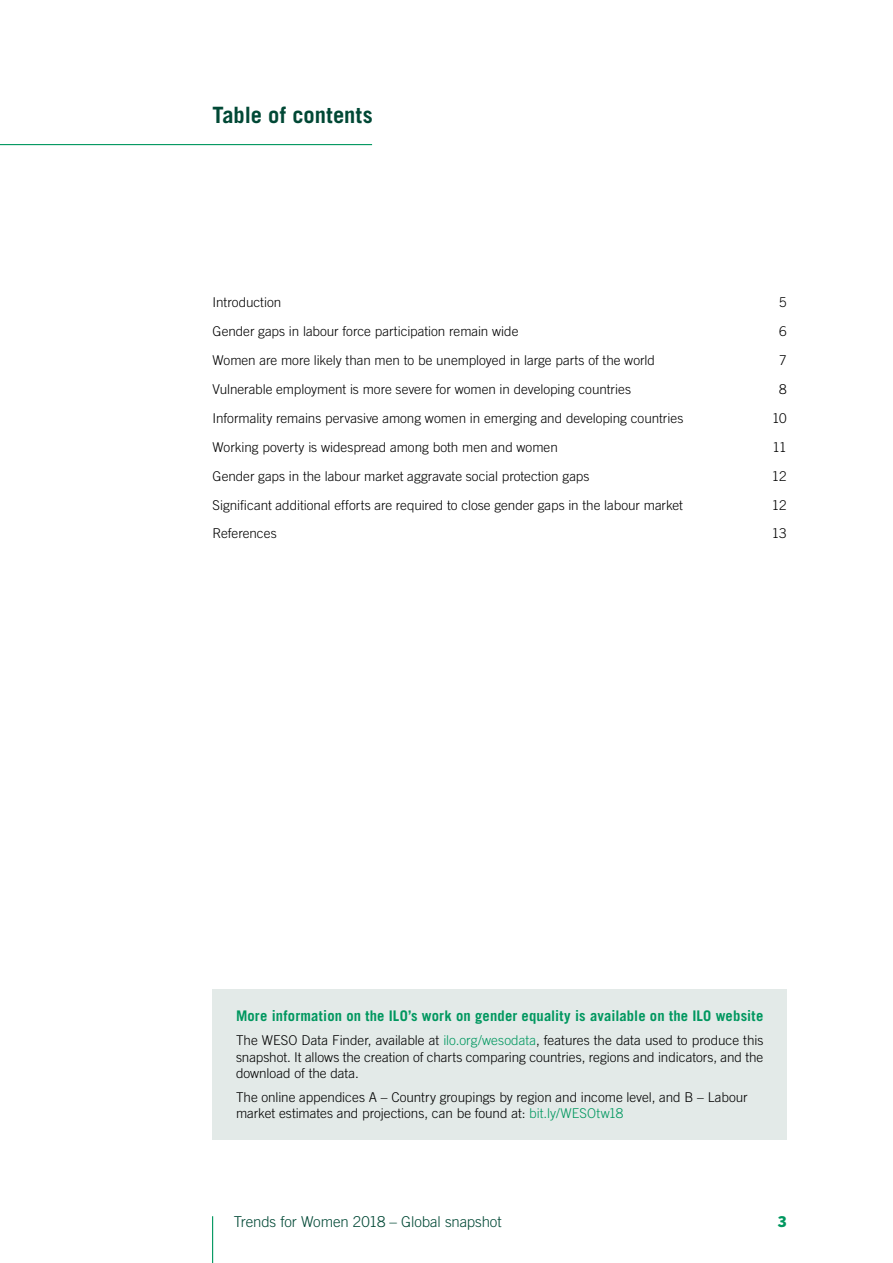
<style>
.page{position:relative;width:893px;height:1263px;background:#fff}
.page>*{position:absolute;margin:0;border:0;box-sizing:border-box;transform-origin:0 0}
.t1{font:700 22.5px "Trade Gothic LT Com";color:#004835}
.t2{font:300 15px "Trade Gothic LT Com";letter-spacing:-.01em;color:#004835}
.t3{font:800 15px "Trade Gothic Next SR Pro";color:#00975f}
.t4{font:700 14.7px "Trade Gothic LT Com";letter-spacing:.01em;color:#00975f}
.t5{font:300 13.5px/16px "Trade Gothic LT Com";color:#000;text-align:justify}
.s1{color:#00975f}
</style>
<div class="page">
<hr style="left:212px;top:1216px;width:1px;height:47px;background:#00975f">
<hr style="left:0;top:144px;width:372px;height:1px;background:#00975f">
<div style="left:213px;top:989px;width:574px;height:151px;background:#e3eae8"></div>
<h1 class="t1" style="left:213px;top:101px;width:162px">Table of contents</h1>
<p class="t5" style="left:213px;top:294px;width:70px">Introduction</p>
<p class="t5" style="left:779px;top:294px;width:9px">5</p>
<p class="t5" style="left:213px;top:323px;width:307px">Gender gaps in labour force participation remain wide</p>
<p class="t5" style="left:779px;top:323px;width:9px">6</p>
<p class="t5" style="left:213px;top:352px;width:444px">Women are more likely than men to be unemployed in large parts of the world</p>
<p class="t5" style="left:779px;top:352px;width:9px">7</p>
<p class="t5" style="left:213px;top:381px;width:420px">Vulnerable employment is more severe for women in developing countries</p>
<p class="t5" style="left:779px;top:381px;width:9px">8</p>
<p class="t5" style="left:213px;top:410px;width:472px">Informality remains pervasive among women in emerging and developing countries</p>
<p class="t5" style="left:772px;top:410px;width:16px">10</p>
<p class="t5" style="left:213px;top:439px;width:347px">Working poverty is widespread among both men and women</p>
<p class="t5" style="left:772px;top:439px;width:16px">11</p>
<p class="t5" style="left:213px;top:468px;width:378px">Gender gaps in the labour market aggravate social protection gaps</p>
<p class="t5" style="left:772px;top:468px;width:16px">12</p>
<p class="t5" style="left:213px;top:497px;width:472px">Significant additional efforts are required to close gender gaps in the labour market</p>
<p class="t5" style="left:772px;top:497px;width:16px">12</p>
<p class="t5" style="left:213px;top:525px;width:66px">References</p>
<p class="t5" style="left:772px;top:525px;width:16px">13</p>
<p class="t4" style="left:236px;top:1006px;width:529px">More information on the ILO’s work on gender equality is available on the ILO website</p>
<p class="t5" style="left:236px;top:1032px;width:529px">The WESO Data Finder, available at <span class="s1">ilo.org/wesodata</span>, features the data used to produce this snapshot. It allows the creation of charts comparing countries, regions and indicators, and the download of the data.</p>
<p class="t5" style="left:236px;top:1089px;width:513px">The online appendices A – Country groupings by region and income level, and B – Labour market estimates and projections, can be found at: <span class="s1">bit.ly/WESOtw18</span></p>
<p class="t2" style="left:234px;top:1213px;width:269px">Trends for Women 2018 – Global snapshot</p>
<p class="t3" style="left:778px;top:1211px;width:10px">3</p>
</div>
